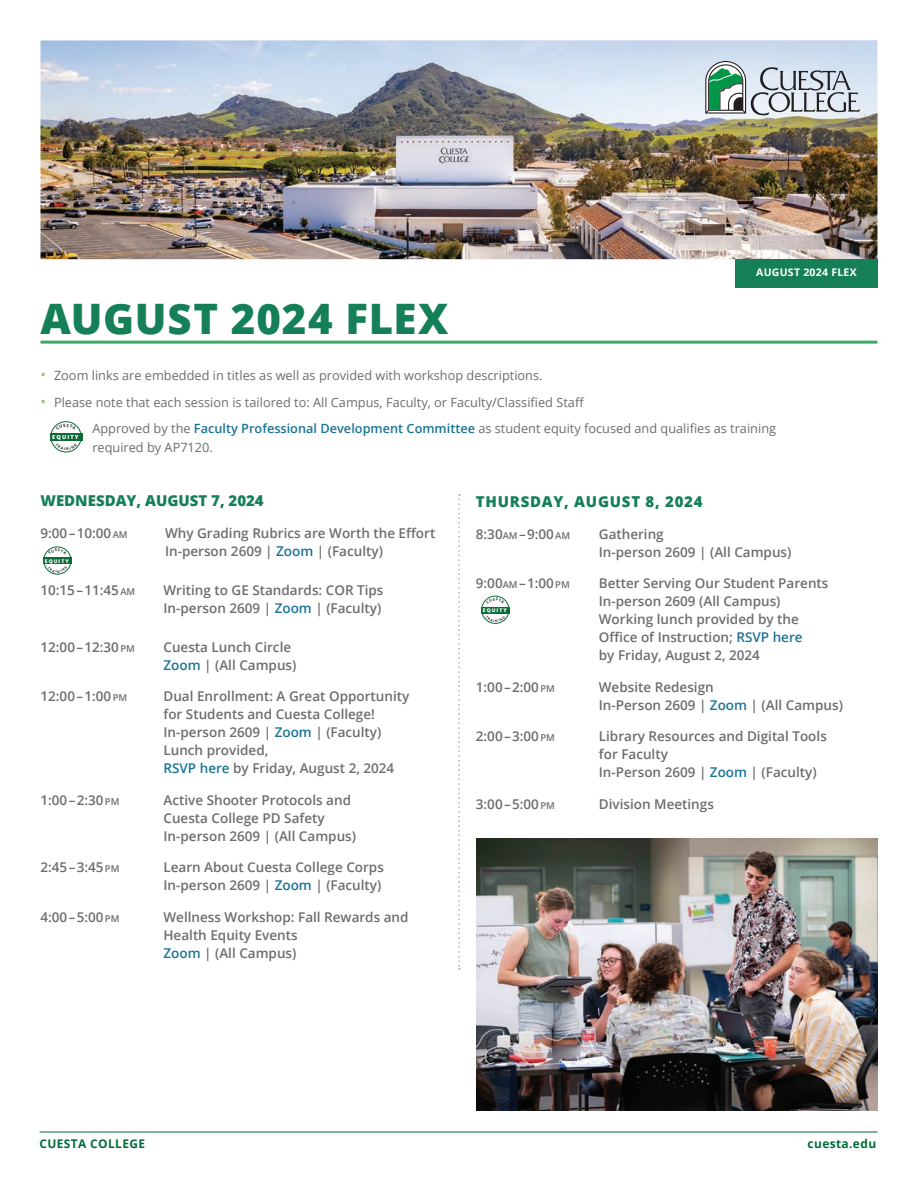
<style>
.page{position:relative;width:918px;height:1188px;background:#fff}
.page>*{position:absolute;margin:0;border:0;box-sizing:border-box;transform-origin:0 0}
.t1{font:800 42px "Open Sans";letter-spacing:.02em;color:#157f58}
.Side_Head{font:800 15px "Open Sans";color:#157f58}
.Side_Head-2{font:800 15px "Open Sans";letter-spacing:.05em;color:#157f58}
.Side_Body{font:600 13.5px/18px "Open Sans";color:#6c6d70}
.Side_Head-3{font:600 13.5px/18px "Open Sans";color:#6c6d70}
.Body_Bullets{font:12.75px/19.5px "Open Sans";color:#6c6d70}
.t2{font:700 12px "Open Sans";letter-spacing:.03em;color:#016c38}
.t3{font:700 10.5px "Open Sans";letter-spacing:.025em;color:#fff}
.t4{font:800 5.55px "Open Sans";letter-spacing:.2em;color:#fff}
.t5{font:800 5.1px "Open Sans";letter-spacing:.2em;color:#fff}
.s1{font-size:15px;color:#9fc37a}
.s2{font-weight:600;color:#1b7495}
.s3{font-size:9.45px}
.s4{color:#1b7495}
</style>
<div class="page">
<hr style="left:40px;top:1132px;width:838px;height:1px;background:#016c38">
<img style="left:40px;top:40px;width:837px;height:219px">
<div style="left:735px;top:259px;width:143px;height:28px;background:#157f58"></div>
<hr style="left:40px;top:341px;width:838px;height:3px;background:#3aac62">
<div style="left:51px;top:421px;width:30px;height:31px;border:1px solid #0b6c38;border-radius:50%"></div>
<div style="left:50px;top:434px;width:32px;height:7px;background:#0b6c38"></div>
<svg style="left:458px;top:494px;width:2px;height:476px"></svg>
<svg style="left:705px;top:61px;width:155px;height:54px"></svg>
<div style="left:43px;top:547px;width:28px;height:27px;border:1px solid #0b6c38;border-radius:50%"></div>
<div style="left:43px;top:558px;width:29px;height:6px;background:#0b6c38"></div>
<div style="left:481px;top:596px;width:28px;height:28px;border:1px solid #0b6c38;border-radius:50%"></div>
<div style="left:481px;top:607px;width:29px;height:7px;background:#0b6c38"></div>
<img style="left:476px;top:838px;width:402px;height:272px">
<svg style="left:56px;top:424px;width:20px;height:3px"></svg>
<svg style="left:55px;top:445px;width:22px;height:5px"></svg>
<svg style="left:48px;top:549px;width:19px;height:4px"></svg>
<svg style="left:48px;top:568px;width:19px;height:5px"></svg>
<svg style="left:486px;top:598px;width:19px;height:4px"></svg>
<svg style="left:486px;top:618px;width:19px;height:4px"></svg>
<p class="t3" style="left:756px;top:264px;width:102px">AUGUST 2024 FLEX</p>
<h1 class="t1" style="left:40px;top:287px;width:410px">AUGUST 2024 FLEX</h1>
<p class="Body_Bullets" style="left:40px;top:366px;width:504px"><span class="s1">•</span> Zoom links are embedded in titles as well as provided with workshop descriptions.</p>
<p class="Body_Bullets" style="left:40px;top:392px;width:545px"><span class="s1">•</span> Please note that each session is tailored to: All Campus, Faculty, or Faculty/Classified Staff</p>
<p class="t4" style="left:52px;top:433px;width:28px">EQUITY</p>
<p class="Body_Bullets" style="left:92px;top:418px;width:685px">Approved by the <span class="s2">Faculty Professional Development Committee</span> as student equity focused and qualifies as training required by AP7120.</p>
<h2 class="Side_Head" style="left:40px;top:489px;width:225px">WEDNESDAY, AUGUST 7, 2024</h2>
<h2 class="Side_Head-3" style="left:40px;top:524px;width:89px">9:00 – 10:00 <span class="s3">AM</span></h2>
<h2 class="Side_Head-3" style="left:165px;top:524px;width:272px">Why Grading Rubrics are Worth the Effort<br>In-person 2609 | <span class="s4">Zoom</span> | (Faculty)</h2>
<p class="Side_Body" style="left:40px;top:581px;width:96px">10:15 – 11:45 <span class="s3">AM</span></p>
<p class="Side_Body" style="left:163px;top:581px;width:222px">Writing to GE Standards: COR Tips<br>In-person 2609 | <span class="s4">Zoom</span> | (Faculty)</p>
<p class="Side_Body" style="left:40px;top:638px;width:96px">12:00 – 12:30 <span class="s3">PM</span></p>
<p class="Side_Body" style="left:164px;top:638px;width:135px">Cuesta Lunch Circle<br><span class="s4">Zoom</span> | (All Campus)</p>
<p class="Side_Body" style="left:41px;top:687px;width:88px">12:00 – 1:00 <span class="s3">PM</span></p>
<p class="Side_Body" style="left:163px;top:687px;width:247px">Dual Enrollment: A Great Opportunity for Students and Cuesta College!<br>In-person 2609 | <span class="s4">Zoom</span> | (Faculty)<br>Lunch provided,<br><span class="s4">RSVP here</span> by Friday, August 2, 2024</p>
<p class="Side_Body" style="left:40px;top:791px;width:80px">1:00 – 2:30 <span class="s3">PM</span></p>
<p class="Side_Body" style="left:163px;top:791px;width:194px">Active Shooter Protocols and<br>Cuesta College PD Safety<br>In-person 2609 | (All Campus)</p>
<p class="Side_Body" style="left:40px;top:858px;width:80px">2:45 – 3:45 <span class="s3">PM</span></p>
<p class="Side_Body" style="left:163px;top:858px;width:222px">Learn About Cuesta College Corps<br>In-person 2609 | <span class="s4">Zoom</span> | (Faculty)</p>
<p class="Side_Body" style="left:40px;top:908px;width:80px">4:00 – 5:00 <span class="s3">PM</span></p>
<p class="Side_Body" style="left:163px;top:908px;width:247px">Wellness Workshop: Fall Rewards and<br>Health Equity Events<br><span class="s4">Zoom</span> | (All Campus)</p>
<h2 class="Side_Head-2" style="left:476px;top:490px;width:228px">THURSDAY, AUGUST 8, 2024</h2>
<p class="Side_Body" style="left:476px;top:524px;width:96px">8:30<span class="s3">AM</span> – 9:00 <span class="s3">AM</span></p>
<p class="Side_Body" style="left:599px;top:524px;width:194px">Gathering<br>In-person 2609 | (All Campus)</p>
<p class="Side_Body" style="left:476px;top:574px;width:95px">9:00<span class="s3">AM</span> – 1:00 <span class="s3">PM</span></p>
<p class="Side_Body" style="left:599px;top:574px;width:231px">Better Serving Our Student Parents<br>In-person 2609 (All Campus)<br>Working lunch provided by the<br>Office of Instruction; <span class="s4">RSVP here<br></span>by Friday, August 2, 2024</p>
<p class="Side_Body" style="left:476px;top:677px;width:80px">1:00 – 2:00 <span class="s3">PM</span></p>
<p class="Side_Body" style="left:599px;top:677px;width:246px">Website Redesign<br>In-Person 2609 | <span class="s4">Zoom</span> | (All Campus)</p>
<p class="Side_Body" style="left:476px;top:727px;width:80px">2:00 – 3:00 <span class="s3">PM</span></p>
<p class="Side_Body" style="left:599px;top:727px;width:230px">Library Resources and Digital Tools for Faculty<br>In-Person 2609 | <span class="s4">Zoom</span> | (Faculty)</p>
<p class="Side_Body" style="left:476px;top:794px;width:80px">3:00 – 5:00 <span class="s3">PM</span></p>
<p class="Side_Body" style="left:599px;top:794px;width:117px">Division Meetings</p>
<p class="t5" style="left:45px;top:557px;width:25px">EQUITY</p>
<p class="t5" style="left:483px;top:606px;width:25px">EQUITY</p>
<p class="t2" style="left:40px;top:1135px;width:107px">CUESTA COLLEGE</p>
<p class="t2" style="left:808px;top:1135px;width:70px">cuesta.edu</p>
</div>
